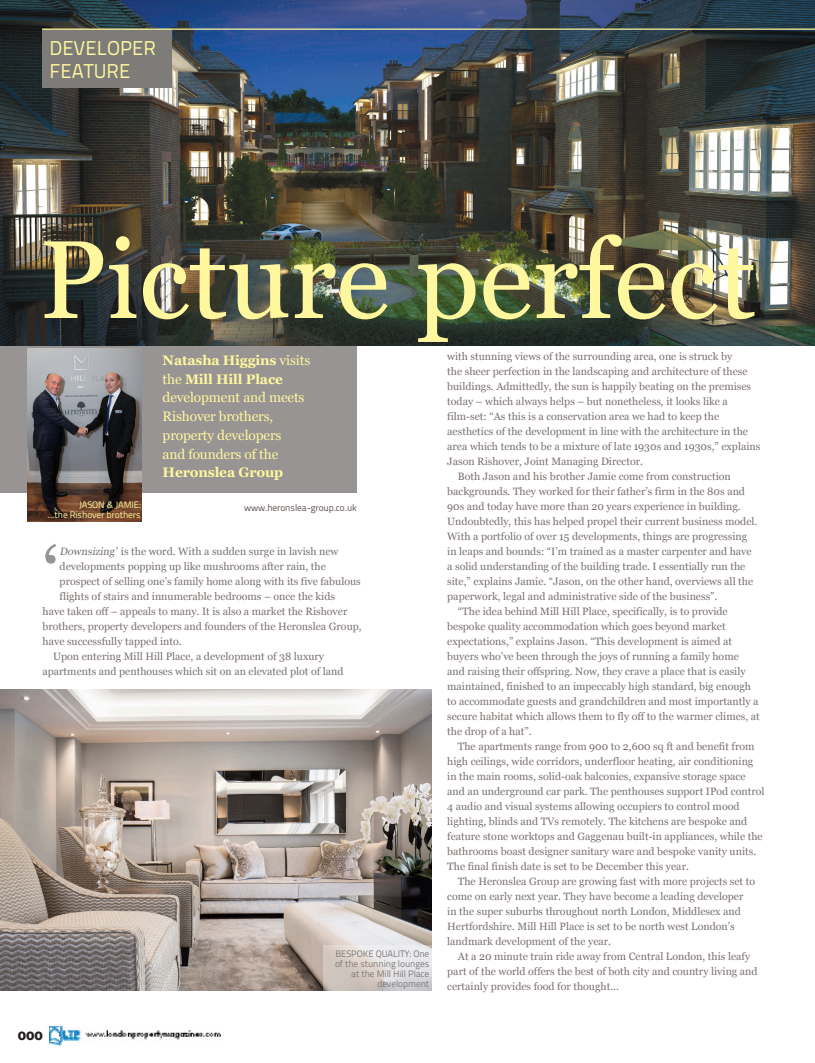
<style>
.page{position:relative;width:815px;height:1063px;background:#fff}
.page>*{position:absolute;margin:0;border:0;box-sizing:border-box;transform-origin:0 0}
.t1{font:110.5px "Vani";color:#fff79e}
.t2{font:75.62px "Vani";color:#979493}
.t3{font:20px/22.5px "Titillium Text 22 L";color:#fff79e}
.t4{font:13.75px/18.8px "Vani";letter-spacing:-.01em;color:#fff79e}
.L_NO{font:12.5px "Nimbus San D Blac";color:#231f20}
.t5{font:10.62px/15px "Vani";color:#7a716f}
.t6{font:9.38px/10px "Titillium Text 22 L";letter-spacing:-.01em;color:#7e7c79;text-align:right}
.t7{font:9.38px "Titillium Text 22 L";letter-spacing:-.01em;color:#fff79e}
.t8{font:9.38px "Titillium Text 22 L";letter-spacing:-.01em;color:#5a504d}
.s1{font-weight:700}
.s2{font-style:italic}
</style>
<div class="page">
<div style="left:0;top:342px;width:357px;height:151px;background:#979493"></div>
<img style="left:0;top:0;width:815px;height:345px">
<div style="left:42px;top:30px;width:129px;height:58px;background:#7e7c79"></div>
<hr style="left:42px;top:29px;width:773px;height:1px;background:#fff79e">
<img style="left:27px;top:348px;width:115px;height:173px">
<img style="left:0;top:690px;width:432px;height:300px">
<svg style="left:324px;top:945px;width:108px;height:45px;background:#dbd6d5"></svg>
<img style="left:49px;top:1027px;width:172px;height:19px">
<p class="t3" style="left:50px;top:36px;width:108px">DEVELOPER<br>FEATURE</p>
<p class="t1" style="left:39px;top:215px;width:718px">Picture perfect</p>
<p class="t4" style="left:163px;top:351px;width:149px"><span class="s1">Natasha Higgins</span> visits the <span class="s1">Mill Hill Place </span>development and meets<br>Rishover brothers, property developers<br>and founders of the<br><span class="s1">Heronslea Group</span></p>
<p class="t5" style="left:447px;top:349px;width:315px">with stunning views of the surrounding area, one is struck by<br>the sheer perfection in the landscaping and architecture of these buildings. Admittedly, the sun is happily beating on the premises today – which always helps – but nonetheless, it looks like a film-set: “As this is a conservation area we had to keep the aesthetics of the development in line with the architecture in the area which tends to be a mixture of late 1930s and 1930s,” explains Jason Rishover, Joint Managing Director.</p>
<p class="t5" style="left:447px;top:469px;width:312px;text-indent:11px">Both Jason and his brother Jamie come from construction backgrounds. They worked for their father’s firm in the 80s and 90s and today have more than 20 years experience in building.<br>Undoubtedly, this has helped propel their current business model.<br>With a portfolio of over 15 developments, things are progressing in leaps and bounds: “I’m trained as a master carpenter and have a solid understanding of the building trade. I essentially run the site,” explains Jamie. “Jason, on the other hand, overviews all the paperwork, legal and administrative side of the business”.</p>
<p class="t5" style="left:447px;top:604px;width:314px;text-indent:11px">“The idea behind Mill Hill Place, specifically, is to provide bespoke quality accommodation which goes beyond market expectations,” explains Jason. “This development is aimed at buyers who’ve been through the joys of running a family home<br>and raising their offspring. Now, they crave a place that is easily maintained, finished to an impeccably high standard, big enough to accommodate guests and grandchildren and most importantly a secure habitat which allows them to fly off to the warmer climes, at the drop of a hat”.</p>
<p class="t5" style="left:447px;top:739px;width:319px;text-indent:11px">The apartments range from 900 to 2,600 sq ft and benefit from high ceilings, wide corridors, underfloor heating, air conditioning in the main rooms, solid-oak balconies, expansive storage space and an underground car park. The penthouses support IPod control 4 audio and visual systems allowing occupiers to control mood lighting, blinds and TVs remotely. The kitchens are bespoke and feature stone worktops and Gaggenau built-in appliances, while the bathrooms boast designer sanitary ware and bespoke vanity units.<br>The final finish date is set to be December this year.</p>
<p class="t5" style="left:447px;top:874px;width:310px;text-indent:11px">The Heronslea Group are growing fast with more projects set to come on early next year. They have become a leading developer in the super suburbs throughout north London, Middlesex and Hertfordshire. Mill Hill Place is set to be north west London’s landmark development of the year.</p>
<p class="t5" style="left:447px;top:949px;width:312px;text-indent:11px">At a 20 minute train ride away from Central London, this leafy part of the world offers the best of both city and country living and certainly provides food for thought...</p>
<p class="t7" style="left:79px;top:497px;width:63px">JASON &amp; JAMIE:</p>
<p class="t7" style="left:48px;top:507px;width:94px">...the Rishover brothers</p>
<p class="t8" style="left:244px;top:501px;width:114px">www.heronslea-group.co.uk</p>
<p class="t2" style="left:43px;top:530px;width:19px">‘</p>
<p class="t5" style="left:60px;top:544px;width:280px"><span class="s2">Downsizing</span>’ is the word. With a sudden surge in lavish new</p>
<p class="t5" style="left:60px;top:559px;width:268px">developments popping up like mushrooms after rain, the</p>
<p class="t5" style="left:60px;top:574px;width:303px">prospect of selling one’s family home along with its five fabulous</p>
<p class="t5" style="left:60px;top:589px;width:277px">flights of stairs and innumerable bedrooms – once the kids</p>
<p class="t5" style="left:43px;top:604px;width:306px">have taken off – appeals to many. It is also a market the Rishover</p>
<p class="t5" style="left:43px;top:619px;width:321px">brothers, property developers and founders of the Heronslea Group,</p>
<p class="t5" style="left:43px;top:634px;width:141px">have successfully tapped into.</p>
<p class="t5" style="left:43px;top:649px;width:303px;text-indent:11px">Upon entering Mill Hill Place, a development of 38 luxury apartments and penthouses which sit on an elevated plot of land</p>
<p class="t6" style="left:335px;top:948px;width:96px">BESPOKE QUALITY: One of the stunning lounges at the Mill Hill Place development</p>
<p class="L_NO" style="left:18px;top:1029px;width:27px">000</p>
</div>
